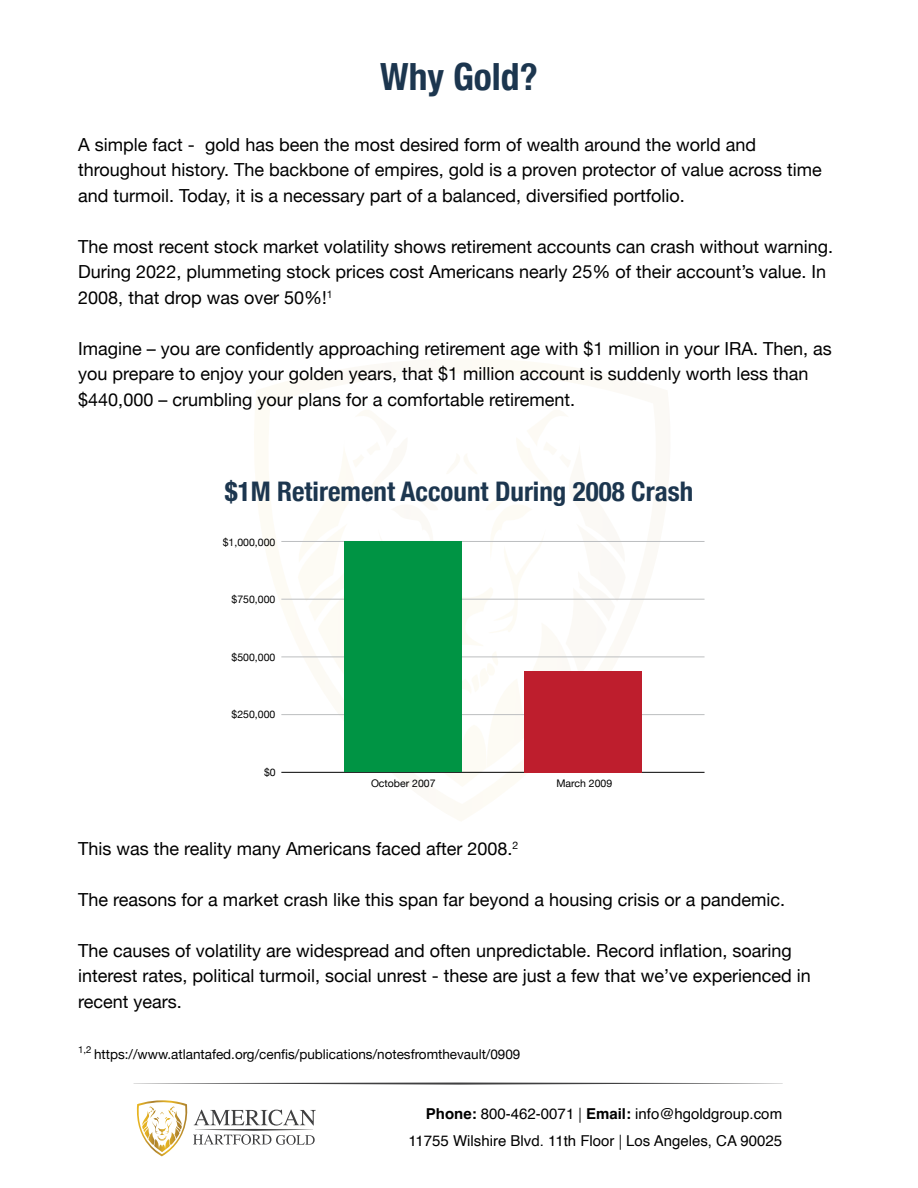
<style>
.page{position:relative;width:918px;height:1188px;background:#fff}
.page>*{position:absolute;margin:0;border:0;box-sizing:border-box;transform-origin:0 0}
.t1{font:700 condensed 37.5px "Helvetica Neue";color:#1c364f}
.t2{font:700 condensed 27px "Helvetica Neue";color:#1c364f}
.t3{font:18px/25.5px "Helvetica Neue";color:#000}
.t4{font:15px/27px "Helvetica";color:#000;text-align:right}
.t5{font:13.5px "Helvetica Neue";color:#000}
.t6{font:10.5px "Helvetica Neue";color:#000}
.s1{font-weight:700}
.s2{font-weight:300}
</style>
<div class="page">
<svg style="left:134px;top:1083px;width:649px;height:2px"></svg>
<svg style="left:136px;top:1100px;width:180px;height:56px"></svg>
<svg style="left:254px;top:359px;width:436px;height:446px"></svg>
<svg style="left:297px;top:410px;width:330px;height:377px"></svg>
<hr style="left:281px;top:772px;width:424px;height:1px;background:#000">
<hr style="left:281px;top:714px;width:424px;height:1px;background:#bcbec0">
<hr style="left:281px;top:657px;width:424px;height:1px;background:#bcbec0">
<hr style="left:281px;top:599px;width:424px;height:1px;background:#bcbec0">
<hr style="left:281px;top:541px;width:424px;height:1px;background:#bcbec0">
<div style="left:344px;top:541px;width:118px;height:231px;background:#009444"></div>
<div style="left:524px;top:671px;width:118px;height:101px;background:#be1e2d"></div>
<h1 class="t1" style="left:380px;top:46px;width:159px">Why Gold?</h1>
<p class="t3" style="left:78px;top:133px;width:745px">A simple fact - gold has been the most desired form of wealth around the world and throughout history. The backbone of empires, gold is a proven protector of value across time and turmoil. Today, it is a necessary part of a balanced, diversified portfolio.</p>
<p class="t3" style="left:78px;top:235px;width:756px">The most recent stock market volatility shows retirement accounts can crash without warning.<br>During 2022, plummeting stock prices cost Americans nearly 25% of their account’s value. In<br>2008, that drop was over 50%!<sup>1</sup></p>
<p class="t3" style="left:78px;top:337px;width:755px">Imagine – you are confidently approaching retirement age with $1 million in your IRA. Then, as you prepare to enjoy your golden years, that $1 million account is suddenly worth less than $440,000 – crumbling your plans for a comfortable retirement.</p>
<h2 class="t2" style="left:225px;top:469px;width:470px">$1M Retirement Account During 2008 Crash</h2>
<p class="t6" style="left:223px;top:534px;width:54px">$1,000,000</p>
<p class="t6" style="left:232px;top:591px;width:45px">$750,000</p>
<p class="t6" style="left:232px;top:650px;width:45px">$500,000</p>
<p class="t6" style="left:232px;top:707px;width:45px">$250,000</p>
<p class="t6" style="left:264px;top:764px;width:13px">$0</p>
<p class="t6" style="left:371px;top:775px;width:66px">October 2007</p>
<p class="t6" style="left:556px;top:775px;width:57px">March 2009</p>
<p class="t3" style="left:78px;top:837px;width:441px">This was the reality many Americans faced after 2008.<sup>2</sup></p>
<p class="t3" style="left:78px;top:888px;width:708px">The reasons for a market crash like this span far beyond a housing crisis or a pandemic.</p>
<p class="t3" style="left:78px;top:938px;width:734px">The causes of volatility are widespread and often unpredictable. Record inflation, soaring interest rates, political turmoil, social unrest - these are just a few that we’ve experienced in recent years.</p>
<p class="t5" style="left:78px;top:1044px;width:444px"><sup>1,2</sup> https://www.atlantafed.org/cenfis/publications/notesfromthevault/0909</p>
<p class="t4" style="left:408px;top:1101px;width:375px"><span class="s1">Phone:</span> 800-462-0071 <span class="s2">|</span> <span class="s1">Email:</span> info@hgoldgroup.com<br>11755 Wilshire Blvd. 11th Floor <span class="s2">|</span> Los Angeles, CA 90025</p>
</div>
